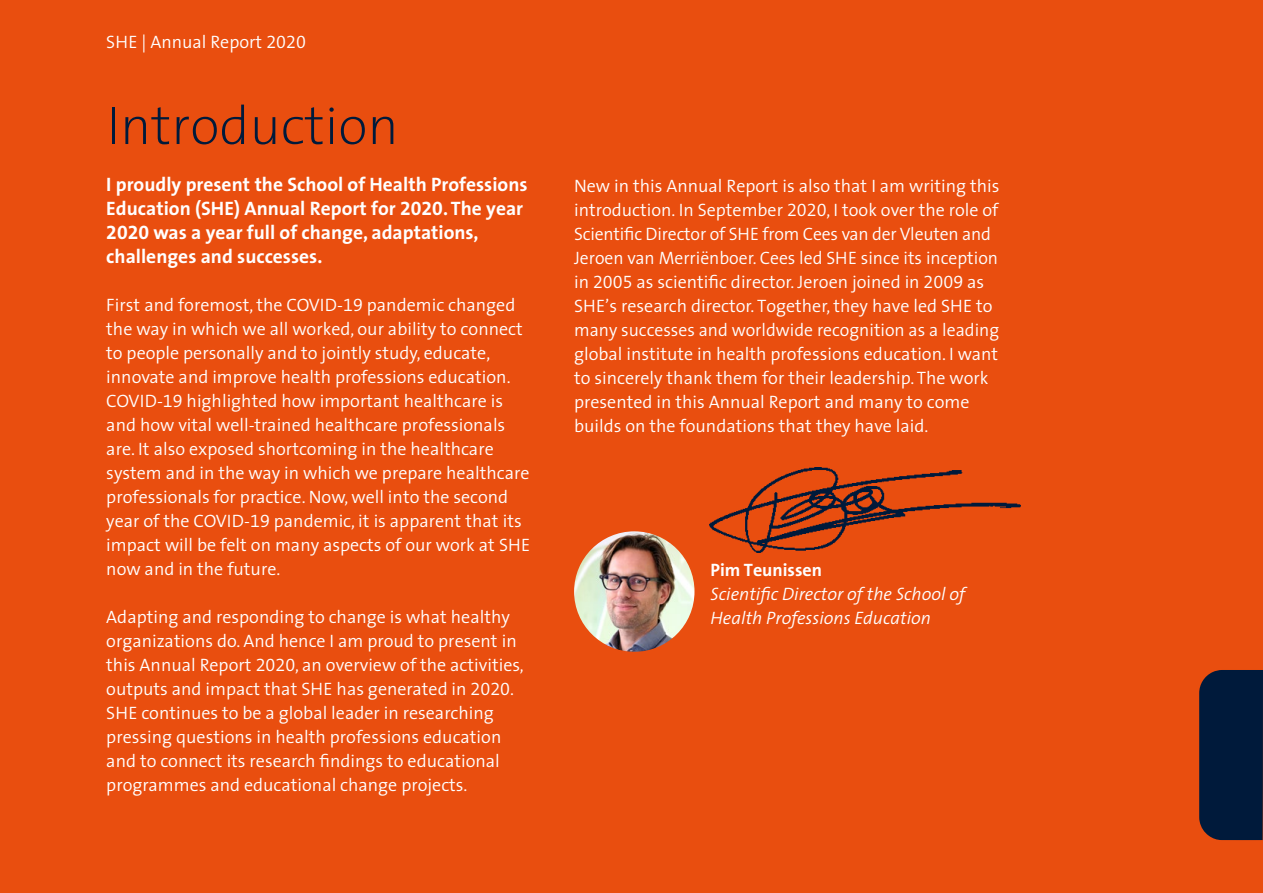
<style>
.page{position:relative;width:1263px;height:893px;background:#e94e0f}
.page>*{position:absolute;margin:0;border:0;box-sizing:border-box;transform-origin:0 0}
.t1{font:200 54px "The Sans";color:#001a3b}
.t2{font:700 19.5px/24px "The Sans";color:#fff}
.t3{font:300 18px/24px "The Sans";color:#fff}
.t4{font:italic 300 18px/24px "The Sans";color:#fff}
.t5{font:700 18px "The Sans";color:#fff}
.s1{font-family:"The Sans Semi Light Expert";font-weight:400}
.s2{font-family:"The Sans Bold Expert";font-weight:400}
</style>
<div class="page">
<img style="left:574px;top:531px;width:120px;height:121px;border-radius:60px">
<div style="left:1199px;top:670px;width:64px;height:170px;background:#001a3b"></div>
<img style="left:709px;top:468px;width:311px;height:84px">
<p class="t3" style="left:106px;top:29px;width:201px">SHE | Annual Report <span class="s1">2020</span></p>
<h1 class="t1" style="left:106px;top:97px;width:294px">Introduction</h1>
<p class="t2" style="left:106px;top:172px;width:423px">I proudly present the School of Health Professions Education (SHE) Annual Report for <span class="s2">2020</span>. The year <span class="s2">2020</span> was a year full of change, adaptations, challenges and successes.</p>
<p class="t3" style="left:106px;top:292px;width:425px">First and foremost, the COVID-<span class="s1">19</span> pandemic changed the way in which we all worked, our ability to connect to people personally and to jointly study, educate, innovate and improve health professions education.<br>COVID-<span class="s1">19</span> highlighted how important healthcare is and how vital well-trained healthcare professionals are. It also exposed shortcoming in the healthcare system and in the way in which we prepare healthcare professionals for practice. Now, well into the second year of the COVID-<span class="s1">19</span> pandemic, it is apparent that its impact will be felt on many aspects of our work at SHE now and in the future.</p>
<p class="t3" style="left:106px;top:604px;width:419px">Adapting and responding to change is what healthy organizations do. And hence I am proud to present in this Annual Report <span class="s1">2020</span>, an overview of the activities, outputs and impact that SHE has generated in <span class="s1">2020</span>.<br>SHE continues to be a global leader in researching pressing questions in health professions education and to connect its research findings to educational programmes and educational change projects.</p>
<p class="t3" style="left:574px;top:173px;width:427px">New in this Annual Report is also that I am writing this introduction. In September <span class="s1">2020</span>, I took over the role of Scientific Director of SHE from Cees van der Vleuten and Jeroen van Merriënboer. Cees led SHE since its inception in <span class="s1">2005</span> as scientific director. Jeroen joined in <span class="s1">2009</span> as SHE’s research director. Together, they have led SHE to many successes and worldwide recognition as a leading global institute in health professions education. I want to sincerely thank them for their leadership. The work presented in this Annual Report and many to come builds on the foundations that they have laid.</p>
<p class="t5" style="left:711px;top:555px;width:113px">Pim Teunissen</p>
<p class="t4" style="left:711px;top:581px;width:256px">Scientific Director of the School of<br>Health Professions Education</p>
</div>
